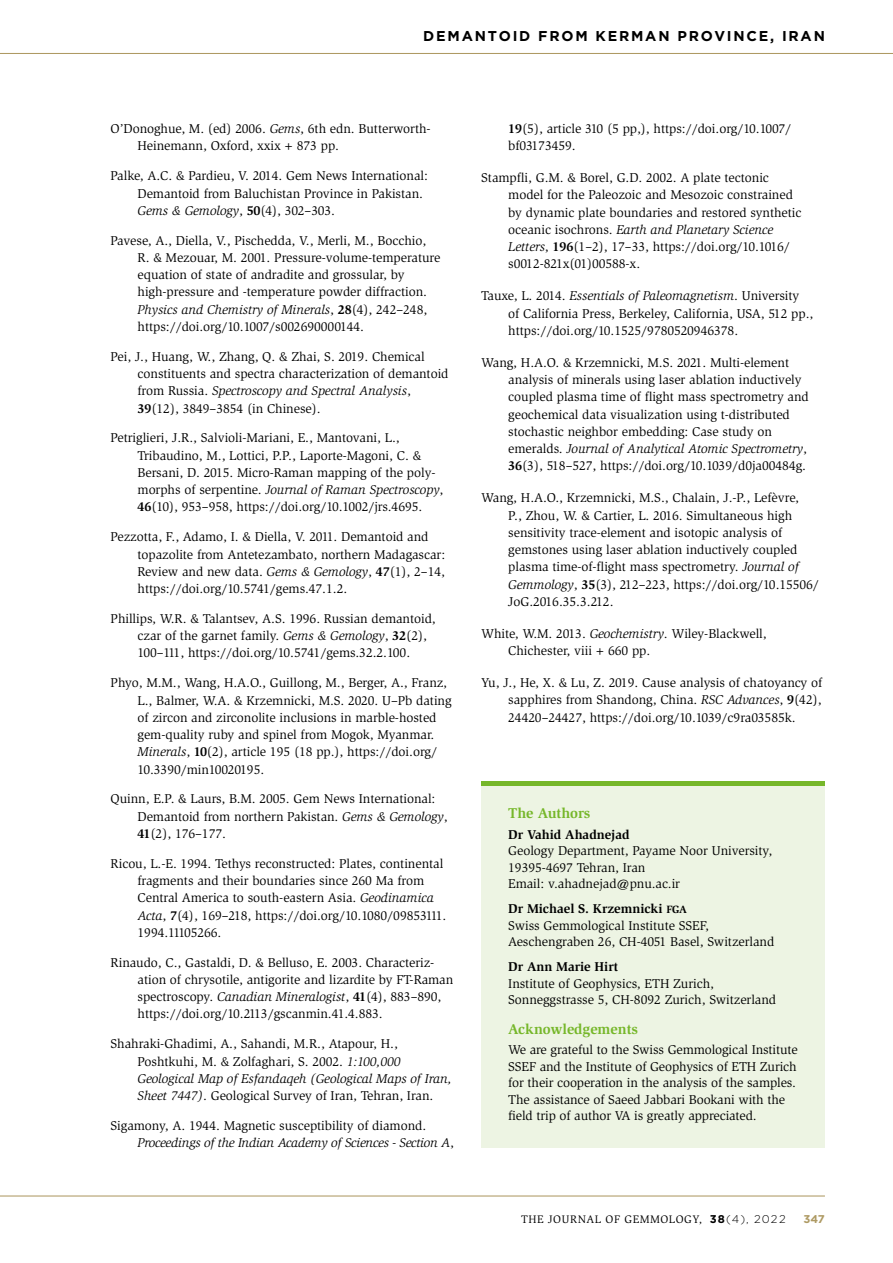
<style>
.page{position:relative;width:893px;height:1263px;background:#fff}
.page>*{position:absolute;margin:0;border:0;box-sizing:border-box;transform-origin:0 0}
.t1{font:700 14.7px "Slimbach";letter-spacing:-.005em;color:#76b72a}
.t2{font:700 14.25px "Gotham";letter-spacing:.125em;color:#000}
.t3{font:13.2px/17.2px "Slimbach";letter-spacing:-.005em;color:#000}
.t4{font:700 13.2px "Slimbach";letter-spacing:-.005em;color:#000}
.t5{font:11.25px "Slimbach";letter-spacing:.05em;color:#000}
.t6{font:700 11.25px "Gotham";color:#ae9a63}
.s1{font-style:italic}
.s2{font-family:"Georgia"}
.s3{font-weight:700}
.s4{font-weight:700;font-size:10.8px}
.s5{font-family:"Gotham";font-weight:700}
.s6{font-family:"Gotham";font-weight:300}
</style>
<div class="page">
<hr style="left:0;top:53px;width:893px;height:1px;background:#ae9a63">
<hr style="left:0;top:1195px;width:825px;height:1px;background:#ae9a63">
<div style="left:481px;top:783px;width:344px;height:364px;background:#edf4e3"></div>
<div style="left:481px;top:781px;width:344px;height:5px;background:#76b72a"></div>
<p class="t2" style="left:423px;top:29px;width:403px">DEMANTOID FROM KERMAN PROVINCE, IRAN</p>
<p class="t3" style="left:138px;top:121px;width:295px;text-indent:-27px">O’Donoghue, M. (ed) 2006. <span class="s1">Gems</span>, 6th edn. Butterworth-<br>Heinemann, Oxford, xxix <span class="s2">+</span> 873 pp.</p>
<p class="t3" style="left:138px;top:168px;width:292px;text-indent:-27px">Palke, A.C. &amp; Pardieu, V. 2014. Gem News International:<br>Demantoid from Baluchistan Province in Pakistan.<br><span class="s1">Gems &amp; Gemology</span>, <span class="s3">50</span>(4), 302–303.</p>
<p class="t3" style="left:138px;top:233px;width:304px;text-indent:-27px">Pavese, A., Diella, V., Pischedda, V., Merli, M., Bocchio, R. &amp; Mezouar, M. 2001. Pressure-volume-temperature equation of state of andradite and grossular, by high-pressure and -temperature powder diffraction.<br><span class="s1">Physics and Chemistry of Minerals</span>, <span class="s3">28</span>(4), 242–248, https://doi.org/10.1007/s002690000144.</p>
<p class="t3" style="left:138px;top:349px;width:312px;text-indent:-27px">Pei, J., Huang, W., Zhang, Q. &amp; Zhai, S. 2019. Chemical constituents and spectra characterization of demantoid from Russia. <span class="s1">Spectroscopy and Spectral Analysis</span>, <span class="s3">39</span>(12), 3849–3854 (in Chinese).</p>
<p class="t3" style="left:138px;top:430px;width:307px;text-indent:-27px">Petriglieri, J.R., Salvioli-Mariani, E., Mantovani, L., Tribaudino, M., Lottici, P.P., Laporte-Magoni, C. &amp; Bersani, D. 2015. Micro-Raman mapping of the poly&shy;morphs of serpentine. <span class="s1">Journal of Raman Spectroscopy</span>, <span class="s3">46</span>(10), 953–958, https://doi.org/10.1002/jrs.4695.</p>
<p class="t3" style="left:138px;top:529px;width:309px;text-indent:-27px">Pezzotta, F., Adamo, I. &amp; Diella, V. 2011. Demantoid and topazolite from Antetezambato, northern Madagascar:<br>Review and new data. <span class="s1">Gems &amp; Gemology</span>, <span class="s3">47</span>(1), 2–14, https://doi.org/10.5741/gems.47.1.2.</p>
<p class="t3" style="left:138px;top:611px;width:300px;text-indent:-27px">Phillips, W.R. &amp; Talantsev, A.S. 1996. Russian demantoid, czar of the garnet family. <span class="s1">Gems &amp; Gemology</span>, <span class="s3">32</span>(2),<br>100–111, https://doi.org/10.5741/gems.32.2.100.</p>
<p class="t3" style="left:138px;top:675px;width:316px;text-indent:-27px">Phyo, M.M., Wang, H.A.O., Guillong, M., Berger, A., Franz, L., Balmer, W.A. &amp; Krzemnicki, M.S. 2020. U–Pb dating of zircon and zirconolite inclusions in marble-hosted gem-quality ruby and spinel from Mogok, Myanmar.<br><span class="s1">Minerals</span>, <span class="s3">10</span>(2), article 195 (18 pp.), https://doi.org/ 10.3390/min10020195.</p>
<p class="t3" style="left:138px;top:791px;width:312px;text-indent:-27px">Quinn, E.P. &amp; Laurs, B.M. 2005. Gem News International:<br>Demantoid from northern Pakistan. <span class="s1">Gems &amp; Gemology</span>,<br><span class="s3">41</span>(2), 176–177.</p>
<p class="t3" style="left:138px;top:856px;width:310px;text-indent:-27px">Ricou, L.-E. 1994. Tethys reconstructed: Plates, continental fragments and their boundaries since 260 Ma from Central America to south-eastern Asia. <span class="s1">Geodinamica Acta</span>, <span class="s3">7</span>(4), 169–218, https://doi.org/10.1080/09853111.<br>1994.11105266.</p>
<p class="t3" style="left:138px;top:955px;width:317px;text-indent:-27px">Rinaudo, C., Gastaldi, D. &amp; Belluso, E. 2003. Characteriz&shy;ation of chrysotile, antigorite and lizardite by FT-Raman spectroscopy. <span class="s1">Canadian Mineralogist</span>, <span class="s3">41</span>(4), 883–890, https://doi.org/10.2113/gscanmin.41.4.883.</p>
<p class="t3" style="left:138px;top:1036px;width:316px;text-indent:-27px">Shahraki-Ghadimi, A., Sahandi, M.R., Atapour, H., Poshtkuhi, M. &amp; Zolfaghari, S. 2002. <span class="s1">1:100,000<br>Geological Map of Esfandaqeh (Geological Maps of Iran, Sheet 7447)</span>. Geological Survey of Iran, Tehran, Iran.</p>
<p class="t3" style="left:138px;top:1118px;width:318px;text-indent:-27px">Sigamony, A. 1944. Magnetic susceptibility of diamond.<br><span class="s1">Proceedings of the Indian Academy of Sciences - Section A</span>,</p>
<p class="t3" style="left:508px;top:121px;width:285px"><span class="s3">19</span>(5), article 310 (5 pp,), https://doi.org/10.1007/ bf03173459.</p>
<p class="t3" style="left:508px;top:170px;width:295px;text-indent:-27px">Stampfli, G.M. &amp; Borel, G.D. 2002. A plate tectonic model for the Paleozoic and Mesozoic constrained by dynamic plate boundaries and restored synthetic oceanic isochrons. <span class="s1">Earth and Planetary Science Letters</span>, <span class="s3">196</span>(1–2), 17–33, https://doi.org/10.1016/ s0012-821x(01)00588-x.</p>
<p class="t3" style="left:508px;top:288px;width:307px;text-indent:-27px">Tauxe, L. 2014. <span class="s1">Essentials of Paleomagnetism</span>. University of California Press, Berkeley, California, USA, 512 pp., https://doi.org/10.1525/9780520946378.</p>
<p class="t3" style="left:508px;top:355px;width:302px;text-indent:-27px">Wang, H.A.O. &amp; Krzemnicki, M.S. 2021. Multi-element analysis of minerals using laser ablation inductively coupled plasma time of flight mass spectrometry and geochemical data visualization using t-distributed stochastic neighbor embedding: Case study on emeralds. <span class="s1">Journal of Analytical Atomic Spectrometry</span>, <span class="s3">36</span>(3), 518–527, https://doi.org/10.1039/d0ja00484g.</p>
<p class="t3" style="left:508px;top:490px;width:312px;text-indent:-27px">Wang, H.A.O., Krzemnicki, M.S., Chalain, J.-P., Lefèvre,<br>P., Zhou, W. &amp; Cartier, L. 2016. Simultaneous high sensitivity trace-element and isotopic analysis of gemstones using laser ablation inductively coupled plasma time-of-flight mass spectrometry. <span class="s1">Journal of Gemmology</span>, <span class="s3">35</span>(3), 212–223, https://doi.org/10.15506/ JoG.2016.35.3.212.</p>
<p class="t3" style="left:508px;top:626px;width:260px;text-indent:-27px">White, W.M. 2013. <span class="s1">Geochemistry</span>. Wiley-Blackwell,<br>Chichester, viii <span class="s2">+</span> 660 pp.</p>
<p class="t3" style="left:508px;top:675px;width:315px;text-align:justify;text-indent:-27px">Yu, J., He, X. &amp; Lu, Z. 2019. Cause analysis of chatoyancy of sapphires from Shandong, China. <span class="s1">RSC Advances</span>, <span class="s3">9</span>(42), 24420–24427, https://doi.org/10.1039/c9ra03585k.</p>
<p class="t1" style="left:508px;top:807px;width:84px">The Authors</p>
<p class="t4" style="left:508px;top:829px;width:123px">Dr Vahid Ahadnejad</p>
<p class="t3" style="left:508px;top:844px;width:265px;line-height:16.5px">Geology Department, Payame Noor University,<br>19395-4697 Tehran, Iran<br>Email: v.ahadnejad@pnu.ac.ir</p>
<p class="t3" style="left:508px;top:902px;width:268px;line-height:16.5px"><span class="s3">Dr Michael S. Krzemnicki</span> <span class="s4">FGA<br></span>Swiss Gemmological Institute SSEF,<br>Aeschengraben 26, CH-4051 Basel, Switzerland</p>
<p class="t4" style="left:508px;top:962px;width:111px">Dr Ann Marie Hirt</p>
<p class="t3" style="left:508px;top:976px;width:269px;line-height:16.5px">Institute of Geophysics, ETH Zurich,<br>Sonneggstrasse 5, CH-8092 Zurich, Switzerland</p>
<p class="t1" style="left:508px;top:1023px;width:131px">Acknowledgements</p>
<p class="t3" style="left:508px;top:1043px;width:291px;line-height:16.5px">We are grateful to the Swiss Gemmological Institute SSEF and the Institute of Geophysics of ETH Zurich for their cooperation in the analysis of the samples.<br>The assistance of Saeed Jabbari Bookani with the field trip of author VA is greatly appreciated.</p>
<p class="t5" style="left:521px;top:1215px;width:266px">THE JOURNAL OF GEMMOLOGY, <span class="s5">38</span><span class="s6">(4), 2022</span></p>
<p class="t6" style="left:804px;top:1214px;width:23px">347</p>
</div>
